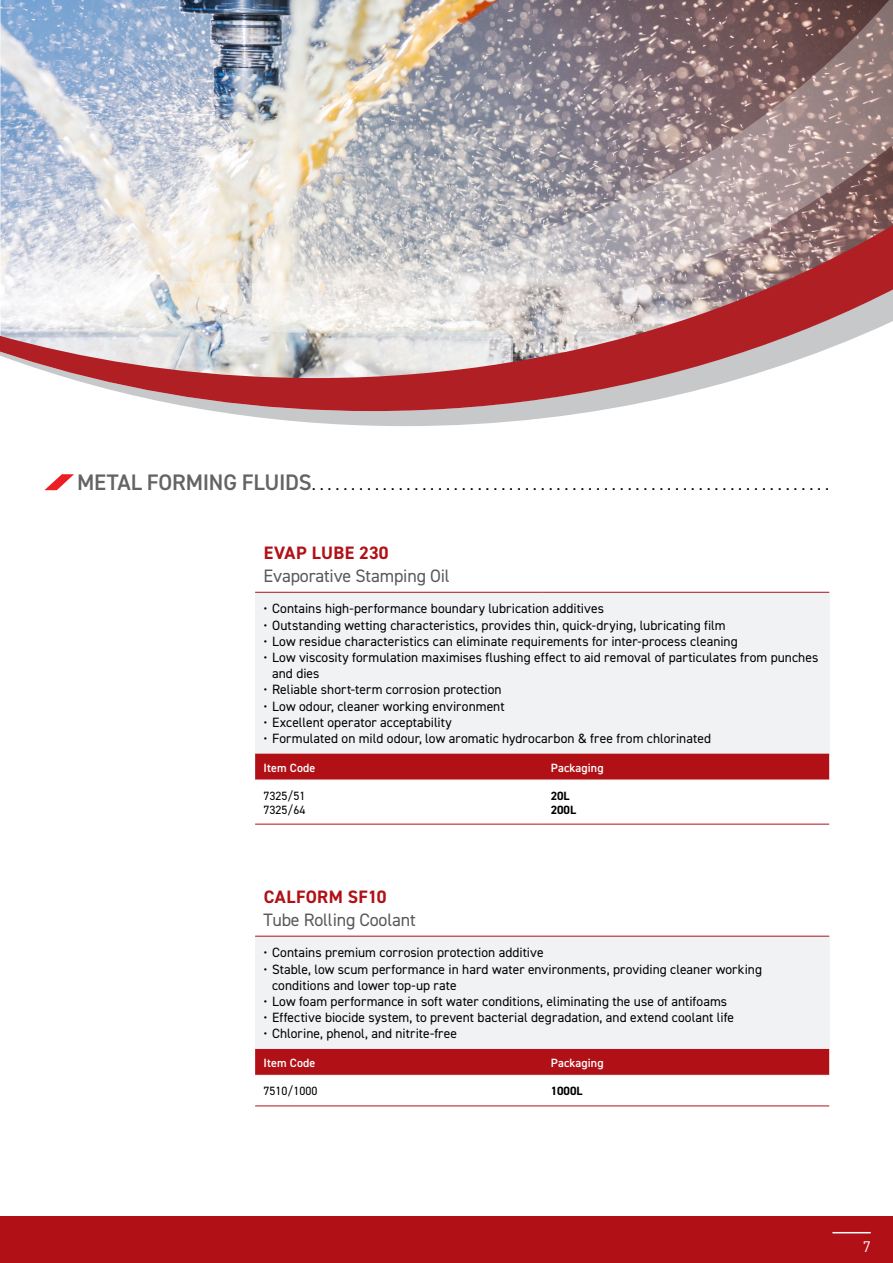
<style>
.page{position:relative;width:893px;height:1263px;background:#fff}
.page>*{position:absolute;margin:0;border:0;box-sizing:border-box;transform-origin:0 0}
.t1{font:300 22.5px "DIN2014";color:#000}
.t2{font:18px "DIN2014";letter-spacing:-.01em;color:#58595b}
.t3{font:700 18px "DIN2014";letter-spacing:.015em;color:#b11116}
.t4{font:15px "DIN Pro";color:#fff}
.t5{font:13.5px/16.2px "DIN2014";letter-spacing:.005em;color:#000}
.t6{font:600 12px "DIN2014";letter-spacing:.01em;color:#fff}
.t7{font:12px/13.5px "DIN2014";color:#000}
.t8{font:700 12px/13.5px "DIN2014";color:#000}
.s1{font-weight:600;color:#636466}
</style>
<div class="page">
<div style="left:0;top:1216px;width:893px;height:47px;background:#b11116"></div>
<hr style="left:832px;top:1232px;width:39px;height:1px;background:#fff">
<div style="left:255px;top:592px;width:574px;height:162px;background:#f0f2f3"></div>
<div style="left:255px;top:754px;width:574px;height:26px;background:#b11116"></div>
<hr style="left:255px;top:592px;width:287px;height:1px;background:#b11116">
<hr style="left:542px;top:592px;width:287px;height:1px;background:#b11116">
<hr style="left:255px;top:824px;width:287px;height:1px;background:#b11116">
<hr style="left:542px;top:824px;width:287px;height:1px;background:#b11116">
<div style="left:255px;top:936px;width:574px;height:113px;background:#f0f2f3"></div>
<svg style="left:255px;top:1049px;width:574px;height:27px;background:#b41a1f"></svg>
<hr style="left:255px;top:936px;width:287px;height:1px;background:#b11116">
<hr style="left:542px;top:936px;width:287px;height:1px;background:#b11116">
<hr style="left:255px;top:1105px;width:287px;height:1px;background:#b11116">
<hr style="left:542px;top:1105px;width:287px;height:1px;background:#b11116">
<svg style="left:214px;top:411px;width:381px;height:15px;fill:#c7c8ca"></svg>
<svg style="left:0;top:334px;width:863px;height:77px"></svg>
<img style="left:0;top:0;width:893px;height:334px">
<svg style="left:44px;top:474px;width:30px;height:16px"></svg>
<h1 class="t1" style="left:77px;top:469px;width:754px"><span class="s1">METAL FORMING FLUIDS</span>..................................................................</h1>
<h2 class="t3" style="left:264px;top:541px;width:126px">EVAP LUBE 230</h2>
<h2 class="t2" style="left:264px;top:564px;width:188px">Evaporative Stamping Oil</h2>
<p class="t5" style="left:264px;top:600px;width:342px">• Contains high-performance boundary lubrication additives</p>
<p class="t5" style="left:264px;top:617px;width:463px">• Outstanding wetting characteristics, provides thin, quick-drying, lubricating film</p>
<p class="t5" style="left:264px;top:633px;width:476px">• Low residue characteristics can eliminate requirements for inter-process cleaning</p>
<p class="t5" style="left:272px;top:649px;width:548px;text-indent:-9px">• Low viscosity formulation maximises flushing effect to aid removal of particulates from punches and dies</p>
<p class="t5" style="left:264px;top:681px;width:240px">• Reliable short-term corrosion protection</p>
<p class="t5" style="left:264px;top:698px;width:243px">• Low odour, cleaner working environment</p>
<p class="t5" style="left:264px;top:714px;width:190px">• Excellent operator acceptability</p>
<p class="t5" style="left:264px;top:730px;width:449px">• Formulated on mild odour, low aromatic hydrocarbon &amp; free from chlorinated</p>
<p class="t6" style="left:264px;top:759px;width:53px">Item Code</p>
<p class="t6" style="left:551px;top:759px;width:54px">Packaging</p>
<p class="t7" style="left:264px;top:789px;width:43px">7325/51<br>7325/64</p>
<p class="t8" style="left:551px;top:789px;width:27px">20L<br>200L</p>
<h2 class="t3" style="left:264px;top:885px;width:124px">CALFORM SF10</h2>
<h2 class="t2" style="left:264px;top:908px;width:154px">Tube Rolling Coolant</h2>
<p class="t5" style="left:264px;top:944px;width:282px">• Contains premium corrosion protection additive</p>
<p class="t5" style="left:272px;top:960px;width:491px;text-indent:-9px">• Stable, low scum performance in hard water environments, providing cleaner working conditions and lower top-up rate</p>
<p class="t5" style="left:264px;top:993px;width:465px">• Low foam performance in soft water conditions, eliminating the use of antifoams</p>
<p class="t5" style="left:264px;top:1009px;width:472px">• Effective biocide system, to prevent bacterial degradation, and extend coolant life</p>
<p class="t5" style="left:264px;top:1025px;width:195px">• Chlorine, phenol, and nitrite-free</p>
<p class="t6" style="left:264px;top:1055px;width:53px">Item Code</p>
<p class="t6" style="left:551px;top:1055px;width:54px">Packaging</p>
<p class="t7" style="left:264px;top:1084px;width:55px">7510/1000</p>
<p class="t8" style="left:551px;top:1084px;width:33px">1000L</p>
<p class="t4" style="left:863px;top:1235px;width:9px">7</p>
</div>
